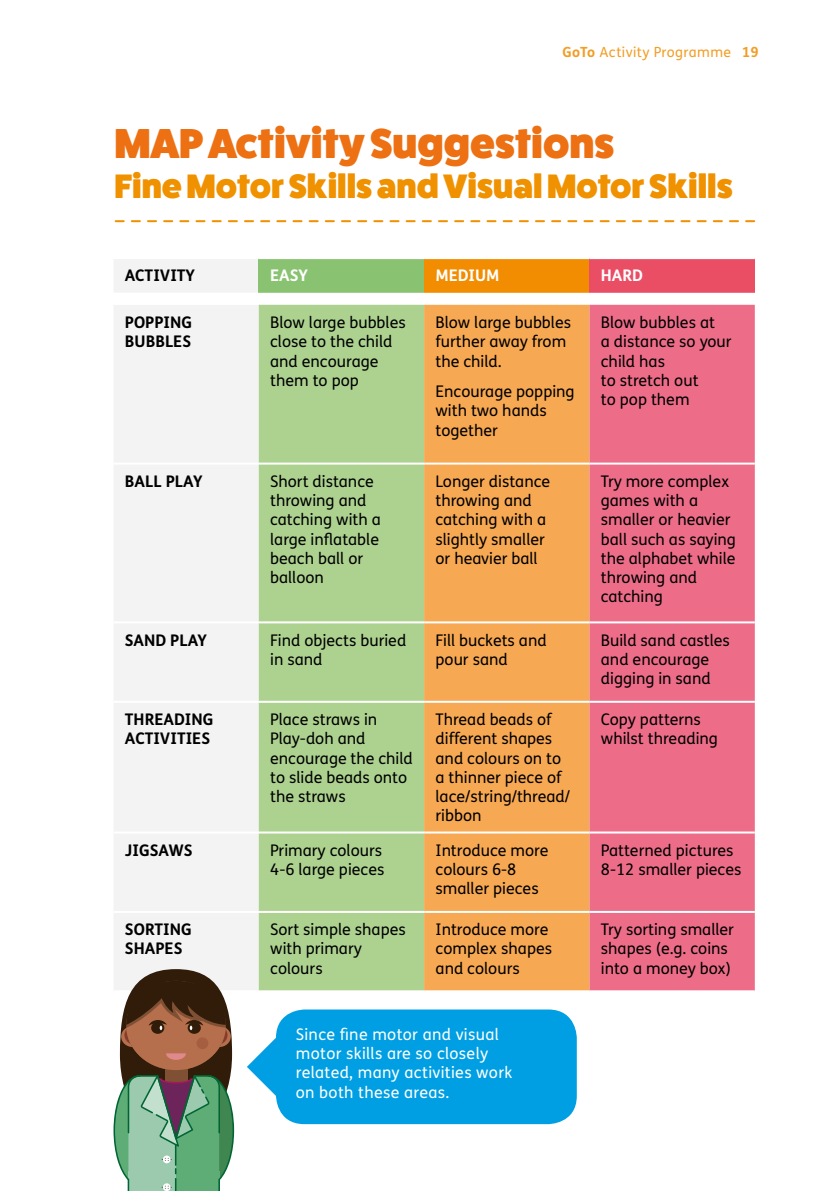
<style>
.page{position:relative;width:840px;height:1191px;background:#fff}
.page>*{position:absolute;margin:0;border:0;box-sizing:border-box;transform-origin:0 0}
.t1{font:800 42px "Fat Frank";color:#ed7013}
.t2{font:800 34px "Fat Frank";color:#f09100}
.t3{font:16px/19.2px "FS Me";color:#000}
.t4{font:16px/19.2px "FS Me";letter-spacing:.02em;color:#fff}
.t5{font:700 16px/19.2px "FS Me";color:#000}
.t6{font:700 16px "FS Me";color:#fff}
.t7{font:14px "FS Me";letter-spacing:.03em;color:#f39d25}
.s1{font-weight:700}
</style>
<div class="page">
<svg style="left:116px;top:220px;width:637px;height:2px"></svg>
<div style="left:114px;top:259px;width:144px;height:731px;background:#f3f3f4"></div>
<div style="left:258px;top:258px;width:166px;height:35px;background:#89c271"></div>
<div style="left:424px;top:258px;width:165px;height:35px;background:#f28c00"></div>
<div style="left:589px;top:258px;width:165px;height:35px;background:#ea4e65"></div>
<svg style="left:114px;top:293px;width:640px;height:12px"></svg>
<div style="left:258px;top:305px;width:166px;height:685px;background:#add290"></div>
<div style="left:424px;top:305px;width:165px;height:685px;background:#f7a852"></div>
<div style="left:589px;top:305px;width:165px;height:685px;background:#ed6d89"></div>
<hr style="left:258px;top:257px;width:166px;height:2px;background:#fff">
<hr style="left:424px;top:257px;width:165px;height:2px;background:#fff">
<hr style="left:589px;top:257px;width:165px;height:2px;background:#fff">
<hr style="left:258px;top:462px;width:166px;height:2px;background:#fff">
<hr style="left:424px;top:462px;width:165px;height:2px;background:#fff">
<hr style="left:589px;top:462px;width:165px;height:2px;background:#fff">
<hr style="left:258px;top:621px;width:166px;height:2px;background:#fff">
<hr style="left:424px;top:621px;width:165px;height:2px;background:#fff">
<hr style="left:589px;top:621px;width:165px;height:2px;background:#fff">
<hr style="left:258px;top:701px;width:166px;height:2px;background:#fff">
<hr style="left:424px;top:701px;width:165px;height:2px;background:#fff">
<hr style="left:589px;top:701px;width:165px;height:2px;background:#fff">
<hr style="left:258px;top:831px;width:166px;height:2px;background:#fff">
<hr style="left:424px;top:831px;width:165px;height:2px;background:#fff">
<hr style="left:589px;top:831px;width:165px;height:2px;background:#fff">
<hr style="left:258px;top:911px;width:166px;height:2px;background:#fff">
<hr style="left:424px;top:911px;width:165px;height:2px;background:#fff">
<hr style="left:589px;top:911px;width:165px;height:2px;background:#fff">
<hr style="left:113px;top:462px;width:145px;height:2px;background:#fff">
<hr style="left:113px;top:621px;width:145px;height:2px;background:#fff">
<hr style="left:113px;top:701px;width:145px;height:2px;background:#fff">
<hr style="left:113px;top:831px;width:145px;height:2px;background:#fff">
<hr style="left:113px;top:911px;width:145px;height:2px;background:#fff">
<svg style="left:247px;top:1038px;width:29px;height:58px"></svg>
<div style="left:276px;top:1009px;width:300px;height:115px;background:#009fe3;border-radius:28px"></div>
<div style="left:120px;top:969px;width:112px;height:171px;background:#311c09;border-radius:50%"></div>
<svg style="left:113px;top:980px;width:121px;height:211px"></svg>
<p class="t7" style="left:562px;top:43px;width:198px"><span class="s1">GoTo</span> Activity Programme <span class="s1">19</span></p>
<h1 class="t1" style="left:115px;top:120px;width:501px">MAP Activity Suggestions</h1>
<h2 class="t2" style="left:115px;top:167px;width:619px">Fine Motor Skills and Visual Motor Skills</h2>
<p class="t5" style="left:125px;top:265px;width:72px">ACTIVITY</p>
<p class="t6" style="left:270px;top:263px;width:39px">EASY</p>
<p class="t6" style="left:435px;top:263px;width:66px">MEDIUM</p>
<p class="t6" style="left:600px;top:263px;width:44px">HARD</p>
<p class="t5" style="left:125px;top:312px;width:69px">POPPING<br>BUBBLES</p>
<p class="t3" style="left:270px;top:312px;width:137px">Blow large bubbles close to the child and encourage them to pop</p>
<p class="t3" style="left:435px;top:312px;width:137px">Blow large bubbles further away from the child.</p>
<p class="t3" style="left:600px;top:312px;width:132px">Blow bubbles at<br>a distance so your child has<br>to stretch out<br>to pop them</p>
<p class="t3" style="left:435px;top:381px;width:140px">Encourage popping with two hands together</p>
<p class="t5" style="left:125px;top:471px;width:79px">BALL PLAY</p>
<p class="t3" style="left:270px;top:471px;width:112px">Short distance throwing and catching with a large inflatable beach ball or balloon</p>
<p class="t3" style="left:435px;top:471px;width:116px">Longer distance throwing and catching with a slightly smaller or heavier ball</p>
<p class="t3" style="left:600px;top:471px;width:136px">Try more complex games with a smaller or heavier ball such as saying the alphabet while throwing and catching</p>
<p class="t5" style="left:125px;top:629px;width:83px">SAND PLAY</p>
<p class="t3" style="left:270px;top:630px;width:137px">Find objects buried in sand</p>
<p class="t3" style="left:435px;top:630px;width:113px">Fill buckets and pour sand</p>
<p class="t3" style="left:600px;top:630px;width:130px">Build sand castles and encourage digging in sand</p>
<p class="t5" style="left:125px;top:709px;width:90px">THREADING<br>ACTIVITIES</p>
<p class="t3" style="left:270px;top:709px;width:144px">Place straws in<br>Play-doh and encourage the child to slide beads onto the straws</p>
<p class="t3" style="left:435px;top:709px;width:136px">Thread beads of different shapes and colours on to a thinner piece of lace/string/thread/ ribbon</p>
<p class="t3" style="left:600px;top:709px;width:118px">Copy patterns whilst threading</p>
<p class="t5" style="left:125px;top:839px;width:69px">JIGSAWS</p>
<p class="t3" style="left:270px;top:840px;width:116px">Primary colours<br>4-6 large pieces</p>
<p class="t3" style="left:435px;top:840px;width:114px">Introduce more colours 6-8 smaller pieces</p>
<p class="t3" style="left:600px;top:840px;width:142px">Patterned pictures<br>8-12 smaller pieces</p>
<p class="t5" style="left:125px;top:919px;width:68px">SORTING<br>SHAPES</p>
<p class="t3" style="left:270px;top:919px;width:137px">Sort simple shapes with primary colours</p>
<p class="t3" style="left:435px;top:919px;width:118px">Introduce more complex shapes and colours</p>
<p class="t3" style="left:600px;top:919px;width:134px">Try sorting smaller shapes (e.g. coins into a money box)</p>
<p class="t4" style="left:296px;top:1024px;width:218px">Since fine motor and visual motor skills are so closely related, many activities work on both these areas.</p>
</div>
